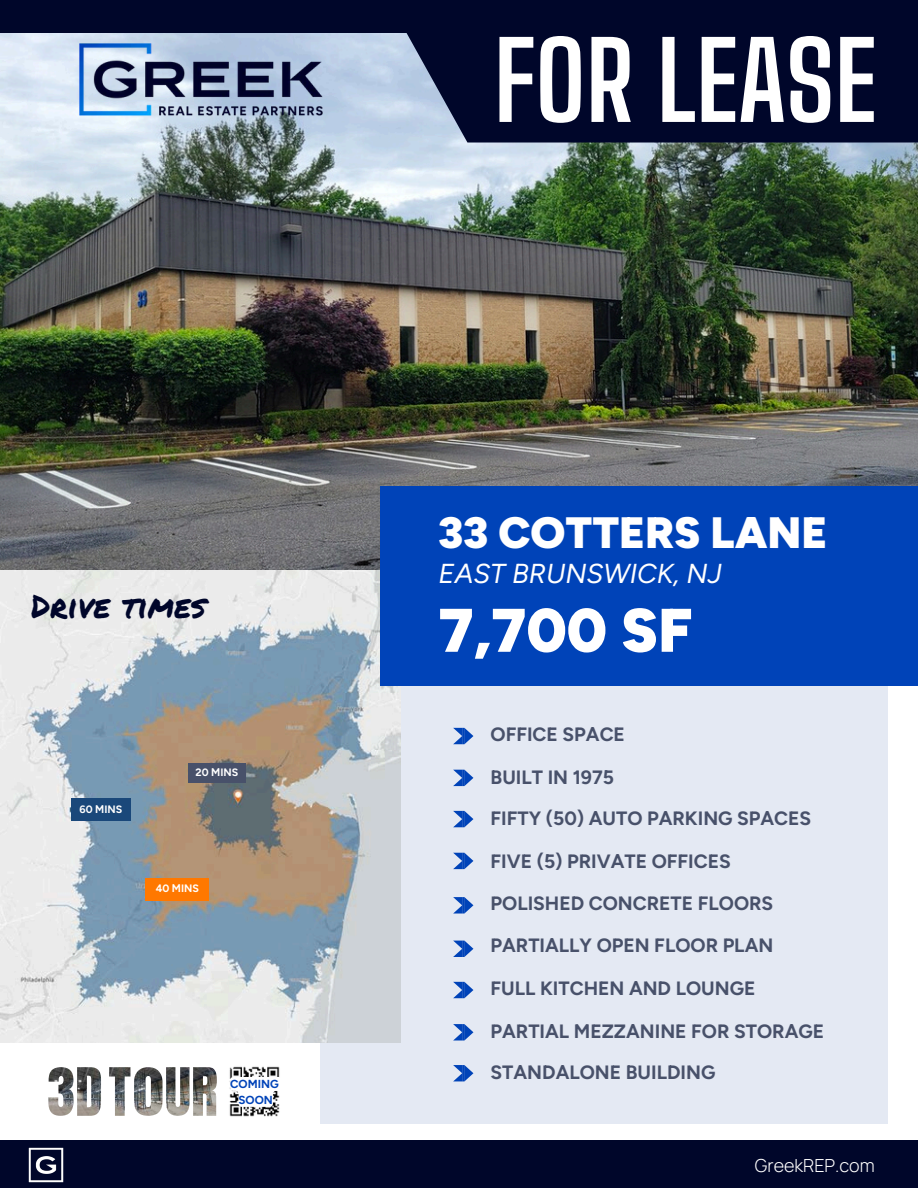
<style>
.page{position:relative;width:918px;height:1188px;background:#fff}
.page>*{position:absolute;margin:0;border:0;box-sizing:border-box;transform-origin:0 0}
.t1{font:700 106.35px "Big Shoulders Text";color:#fff}
.t2{font:900 61.35px "Figtree";color:#fff}
.t3{font:900 43.95px "Figtree";color:#fff}
.t4{font:32.25px "Permanent Marker";color:#00062a}
.t5{font:italic 27.45px "Figtree";color:#fff}
.t6{font:700 19.35px "Figtree";color:#48516a}
.t7{font:700 19.2px "Figtree";color:#48516a}
.t8{font:300 18px "Manrope";color:#fff}
.t9{font:700 11.7px "Figtree";color:#0043b8}
.t10{font:700 10.65px "Figtree";color:#fff}
</style>
<div class="page">
<div style="left:320px;top:631px;width:567px;height:493px;background:#e4e9f3"></div>
<img style="left:0;top:33px;width:918px;height:537px">
<div style="left:0;top:0;width:918px;height:33px;background:#00062a"></div>
<img style="left:0;top:570px;width:400px;height:473px">
<img style="left:229px;top:1066px;width:51px;height:51px">
<img style="left:48px;top:1067px;width:26px;height:49px">
<img style="left:77px;top:1067px;width:24px;height:49px">
<img style="left:109px;top:1067px;width:21px;height:49px">
<img style="left:134px;top:1067px;width:29px;height:49px">
<img style="left:166px;top:1067px;width:24px;height:49px">
<img style="left:193px;top:1067px;width:24px;height:49px">
<div style="left:188px;top:763px;width:58px;height:19px;background:#48516a"></div>
<div style="left:146px;top:878px;width:63px;height:22px;background:#ff7800"></div>
<div style="left:71px;top:798px;width:60px;height:23px;background:#1a487a"></div>
<svg style="left:401px;top:33px;width:517px;height:110px;background:#0e1437"></svg>
<img style="left:75px;top:40px;width:251px;height:79px">
<div style="left:381px;top:486px;width:537px;height:200px;background:#0043b8"></div>
<svg style="left:453px;top:728px;width:20px;height:16px"></svg>
<svg style="left:453px;top:811px;width:20px;height:16px"></svg>
<svg style="left:453px;top:853px;width:20px;height:16px"></svg>
<svg style="left:453px;top:897px;width:20px;height:17px"></svg>
<svg style="left:453px;top:941px;width:20px;height:16px"></svg>
<svg style="left:453px;top:982px;width:20px;height:16px"></svg>
<svg style="left:453px;top:1065px;width:20px;height:16px"></svg>
<div style="left:0;top:1141px;width:918px;height:47px;background:#00062a"></div>
<img style="left:29px;top:1148px;width:35px;height:34px">
<svg style="left:453px;top:770px;width:20px;height:16px"></svg>
<svg style="left:453px;top:1024px;width:20px;height:17px"></svg>
<svg style="left:230px;top:1077px;width:50px;height:30px"></svg>
<p class="t4" style="left:31px;top:582px;width:176px">Drive times</p>
<p class="t10" style="left:80px;top:803px;width:44px">60 MINS</p>
<h3 class="t10" style="left:196px;top:766px;width:44px">20 MINS</h3>
<p class="t10" style="left:156px;top:882px;width:45px">40 MINS</p>
<h5 class="t9" style="left:230px;top:1077px;width:50px">COMING</h5>
<p class="t9" style="left:239px;top:1093px;width:36px">SOON</p>
<h5 class="t1" style="left:494px;top:17px;width:385px">FOR LEASE</h5>
<p class="t3" style="left:439px;top:506px;width:390px">33 COTTERS LANE</p>
<p class="t5" style="left:439px;top:557px;width:285px">EAST BRUNSWICK, NJ</p>
<h5 class="t2" style="left:439px;top:594px;width:256px">7,700 SF</h5>
<p class="t6" style="left:491px;top:723px;width:136px">OFFICE SPACE</p>
<p class="t6" style="left:491px;top:766px;width:125px">BUILT IN 1975</p>
<h5 class="t6" style="left:491px;top:807px;width:322px">FIFTY (50) AUTO PARKING SPACES</h5>
<p class="t6" style="left:491px;top:850px;width:242px">FIVE (5) PRIVATE OFFICES</p>
<h5 class="t7" style="left:491px;top:892px;width:284px">POLISHED CONCRETE FLOORS</h5>
<p class="t7" style="left:491px;top:934px;width:284px">PARTIALLY OPEN FLOOR PLAN</p>
<h5 class="t7" style="left:491px;top:976px;width:266px">FULL KITCHEN AND LOUNGE</h5>
<h5 class="t6" style="left:491px;top:1020px;width:335px">PARTIAL MEZZANINE FOR STORAGE</h5>
<p class="t6" style="left:491px;top:1061px;width:226px">STANDALONE BUILDING</p>
<h5 class="t8" style="left:755px;top:1153px;width:121px">GreekREP.com</h5>
</div>
